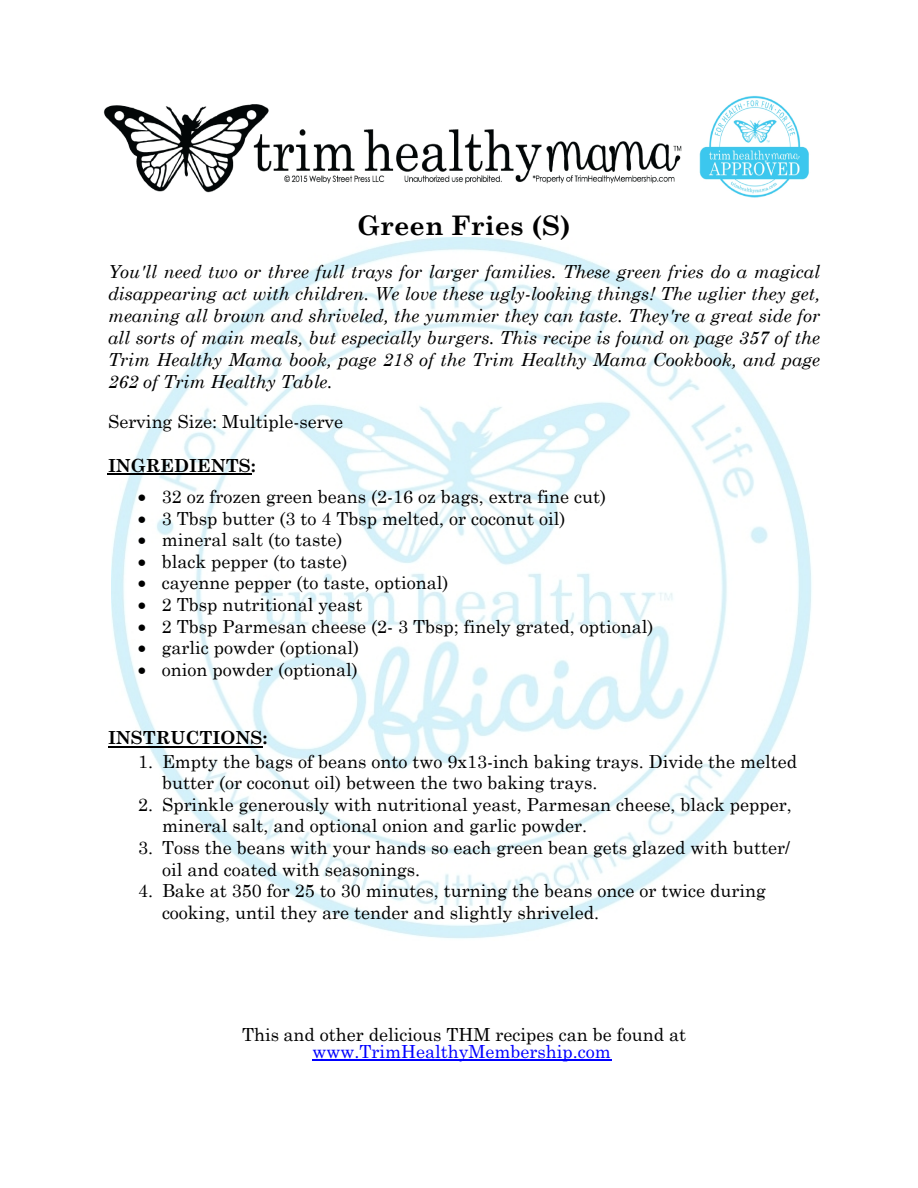
<style>
.page{position:relative;width:918px;height:1188px;background:#fff}
.page>*{position:absolute;margin:0;border:0;box-sizing:border-box;transform-origin:0 0}
.t1{font:700 27px "Century Schoolbook";color:#000}
.t2{font:18px/21.6px "Century Schoolbook";color:#000}
.t3{font:italic 18px/21.9px "Century Schoolbook";color:#000;text-align:justify}
.t4{font:18px "Century Schoolbook";color:#00f}
.t5{font:700 18px "Century Schoolbook";color:#000}
</style>
<div class="page">
<img style="left:111px;top:238px;width:701px;height:701px">
<img style="left:103px;top:95px;width:706px;height:103px">
<hr style="left:107px;top:474px;width:144px;height:1px;background:#000">
<hr style="left:108px;top:746px;width:154px;height:1px;background:#000">
<hr style="left:312px;top:1060px;width:299px;height:1px;background:#00f">
<h1 class="t1" style="left:358px;top:204px;width:215px">Green Fries (S)</h1>
<p class="t3" style="left:108px;top:260px;width:714px">You'll need two or three full trays for larger families. These green fries do a magical disappearing act with children. We love these ugly-looking things! The uglier they get, meaning all brown and shriveled, the yummier they can taste. They're a great side for all sorts of main meals, but especially burgers. This recipe is found on page 357 of the Trim Healthy Mama book, page 218 of the Trim Healthy Mama Cookbook, and page 262 of Trim Healthy Table.</p>
<p class="t2" style="left:108px;top:413px;width:237px">Serving Size: Multiple-serve</p>
<p class="t5" style="left:108px;top:458px;width:149px">INGREDIENTS:</p>
<p class="t2" style="left:138px;top:484px;width:470px">• 32 oz frozen green beans (2-16 oz bags, extra fine cut)</p>
<p class="t2" style="left:138px;top:506px;width:429px">• 3 Tbsp butter (3 to 4 Tbsp melted, or coconut oil)</p>
<p class="t2" style="left:138px;top:527px;width:206px">• mineral salt (to taste)</p>
<p class="t2" style="left:138px;top:549px;width:211px">• black pepper (to taste)</p>
<p class="t2" style="left:138px;top:571px;width:312px">• cayenne pepper (to taste, optional)</p>
<p class="t2" style="left:138px;top:592px;width:226px">• 2 Tbsp nutritional yeast</p>
<p class="t2" style="left:138px;top:614px;width:517px">• 2 Tbsp Parmesan cheese (2- 3 Tbsp; finely grated, optional)</p>
<p class="t2" style="left:138px;top:635px;width:223px">• garlic powder (optional)</p>
<p class="t2" style="left:138px;top:657px;width:222px">• onion powder (optional)</p>
<p class="t5" style="left:108px;top:730px;width:161px">INSTRUCTIONS:</p>
<p class="t2" style="left:162px;top:749px;width:637px;text-indent:-24px">1. Empty the bags of beans onto two 9x13-inch baking trays. Divide the melted butter (or coconut oil) between the two baking trays.</p>
<p class="t2" style="left:162px;top:792px;width:631px;text-indent:-24px">2. Sprinkle generously with nutritional yeast, Parmesan cheese, black pepper, mineral salt, and optional onion and garlic powder.</p>
<p class="t2" style="left:162px;top:835px;width:630px;text-indent:-24px">3. Toss the beans with your hands so each green bean gets glazed with butter/ oil and coated with seasonings.</p>
<p class="t2" style="left:162px;top:878px;width:605px;text-indent:-24px">4. Bake at 350 for 25 to 30 minutes, turning the beans once or twice during cooking, until they are tender and slightly shriveled.</p>
<p class="t2" style="left:242px;top:1025px;width:446px">This and other delicious THM recipes can be found at</p>
<p class="t4" style="left:312px;top:1044px;width:300px">www.TrimHealthyMembership.com</p>
</div>
